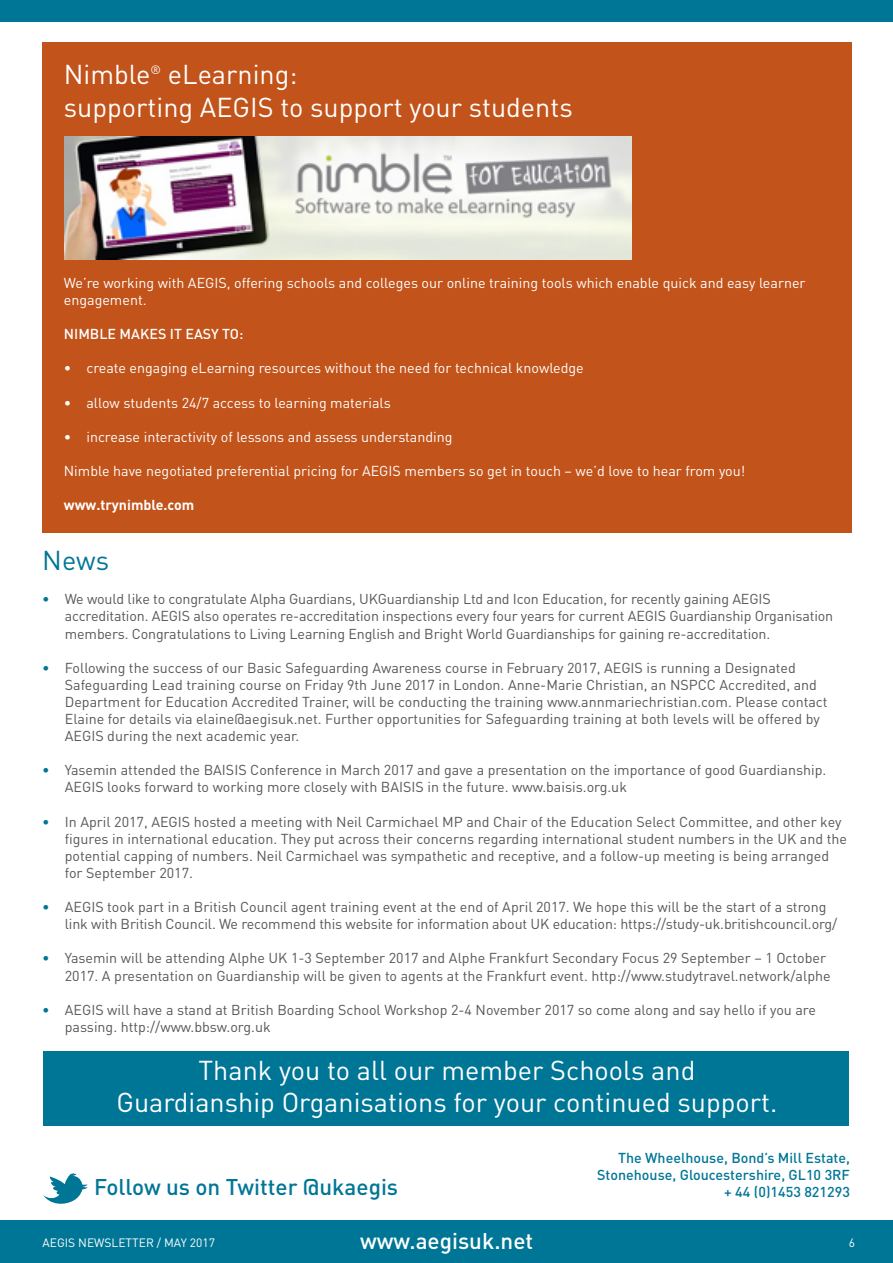
<style>
.page{position:relative;width:893px;height:1263px;background:#fff}
.page>*{position:absolute;margin:0;border:0;box-sizing:border-box;transform-origin:0 0}
.t1{font:27px/32.4px "DIN Pro";color:#fff;text-align:center}
.t2{font:27px "DIN Pro";color:#007696}
.t3{font:500 22.5px "DIN Pro";color:#007696}
.t4{font:500 22.5px "DIN Pro";color:#fff}
.t5{font:14.25px/17.1px "DIN Pro";color:#575756}
.t6{font:14.25px/17.1px "DIN Pro";color:#fff}
.t7{font:500 14.25px/17.1px "DIN Pro";color:#007696;text-align:right}
.t8{font:500 14.25px "DIN Pro";color:#fff}
.t9{font:700 14.25px "DIN Pro";color:#fff}
.t10{font:12px "DIN Pro";color:#fff}
.s1{color:#007696}
</style>
<div class="page">
<div style="left:42px;top:43px;width:809px;height:490px;background:#c2531a"></div>
<div style="left:0;top:1220px;width:893px;height:43px;background:#007696"></div>
<div style="left:0;top:0;width:893px;height:21px;background:#007696"></div>
<div style="left:43px;top:1051px;width:806px;height:75px;background:#007696"></div>
<svg style="left:43px;top:1173px;width:45px;height:31px"></svg>
<img style="left:65px;top:136px;width:567px;height:123px">
<h1 class="t1" style="left:64px;top:57px;width:510px;text-align:left;text-indent:104px">eLearning:<br>supporting AEGIS to support your students</h1>
<h1 class="t1" style="left:64px;top:57px;width:88px">Nimble</h1>
<p class="t10" style="left:151px;top:61px;width:12px">®</p>
<p class="t6" style="left:64px;top:274px;width:743px">We’re working with AEGIS, offering schools and colleges our online training tools which enable quick and easy learner engagement.</p>
<p class="t8" style="left:64px;top:324px;width:181px">NIMBLE MAKES IT EASY TO:</p>
<p class="t6" style="left:64px;top:359px;width:521px">• create engaging eLearning resources without the need for technical knowledge</p>
<p class="t6" style="left:64px;top:393px;width:328px">• allow students 24/7 access to learning materials</p>
<p class="t6" style="left:64px;top:427px;width:390px">• increase interactivity of lessons and assess understanding</p>
<p class="t6" style="left:64px;top:462px;width:683px">Nimble have negotiated preferential pricing for AEGIS members so get in touch – we’d love to hear from you!</p>
<p class="t9" style="left:64px;top:495px;width:132px">www.trynimble.com</p>
<h1 class="t2" style="left:42px;top:542px;width:68px">News</h1>
<p class="t5" style="left:65px;top:590px;width:770px;text-indent:-23px"><span class="s1">•</span> We would like to congratulate Alpha Guardians, UKGuardianship Ltd and Icon Education, for recently gaining AEGIS accreditation. AEGIS also operates re-accreditation inspections every four years for current AEGIS Guardianship Organisation members. Congratulations to Living Learning English and Bright World Guardianships for gaining re-accreditation.</p>
<p class="t5" style="left:65px;top:658px;width:764px;text-indent:-23px"><span class="s1">•</span> Following the success of our Basic Safeguarding Awareness course in February 2017, AEGIS is running a Designated Safeguarding Lead training course on Friday 9th June 2017 in London. Anne-Marie Christian, an NSPCC Accredited, and Department for Education Accredited Trainer, will be conducting the training www.annmariechristian.com. Please contact Elaine for details via elaine@aegisuk.net. Further opportunities for Safeguarding training at both levels will be offered by AEGIS during the next academic year.</p>
<p class="t5" style="left:65px;top:761px;width:763px;text-indent:-23px"><span class="s1">•</span> Yasemin attended the BAISIS Conference in March 2017 and gave a presentation on the importance of good Guardianship.<br>AEGIS looks forward to working more closely with BAISIS in the future. www.baisis.org.uk</p>
<p class="t5" style="left:65px;top:812px;width:784px;text-indent:-23px"><span class="s1">•</span> In April 2017, AEGIS hosted a meeting with Neil Carmichael MP and Chair of the Education Select Committee, and other key figures in international education. They put across their concerns regarding international student numbers in the UK and the potential capping of numbers. Neil Carmichael was sympathetic and receptive, and a follow-up meeting is being arranged for September 2017.</p>
<p class="t5" style="left:65px;top:898px;width:774px;text-indent:-23px"><span class="s1">•</span> AEGIS took part in a British Council agent training event at the end of April 2017. We hope this will be the start of a strong link with British Council. We recommend this website for information about UK education: https://study-uk.britishcouncil.org/</p>
<p class="t5" style="left:65px;top:949px;width:767px;text-indent:-23px"><span class="s1">•</span> Yasemin will be attending Alphe UK 1-3 September 2017 and Alphe Frankfurt Secondary Focus 29 September – 1 October<br>2017. A presentation on Guardianship will be given to agents at the Frankfurt event. http://www.studytravel.network/alphe</p>
<p class="t5" style="left:65px;top:1000px;width:753px;text-indent:-23px"><span class="s1">•</span> AEGIS will have a stand at British Boarding School Workshop 2-4 November 2017 so come along and say hello if you are passing. http://www.bbsw.org.uk</p>
<h1 class="t1" style="left:117px;top:1052px;width:662px">Thank you to all our member Schools and<br>Guardianship Organisations for your continued support.</h1>
<h2 class="t3" style="left:94px;top:1171px;width:306px">Follow us on Twitter @ukaegis</h2>
<p class="t7" style="left:597px;top:1148px;width:254px">The Wheelhouse, Bond’s Mill Estate,<br>Stonehouse, Gloucestershire, GL10 3RF + 44 (0)1453 821293</p>
<p class="t10" style="left:43px;top:1234px;width:174px">AEGIS NEWSLETTER / MAY 2017</p>
<h2 class="t4" style="left:360px;top:1226px;width:175px">www.aegisuk.net</h2>
<p class="t10" style="left:849px;top:1234px;width:8px">6</p>
</div>
